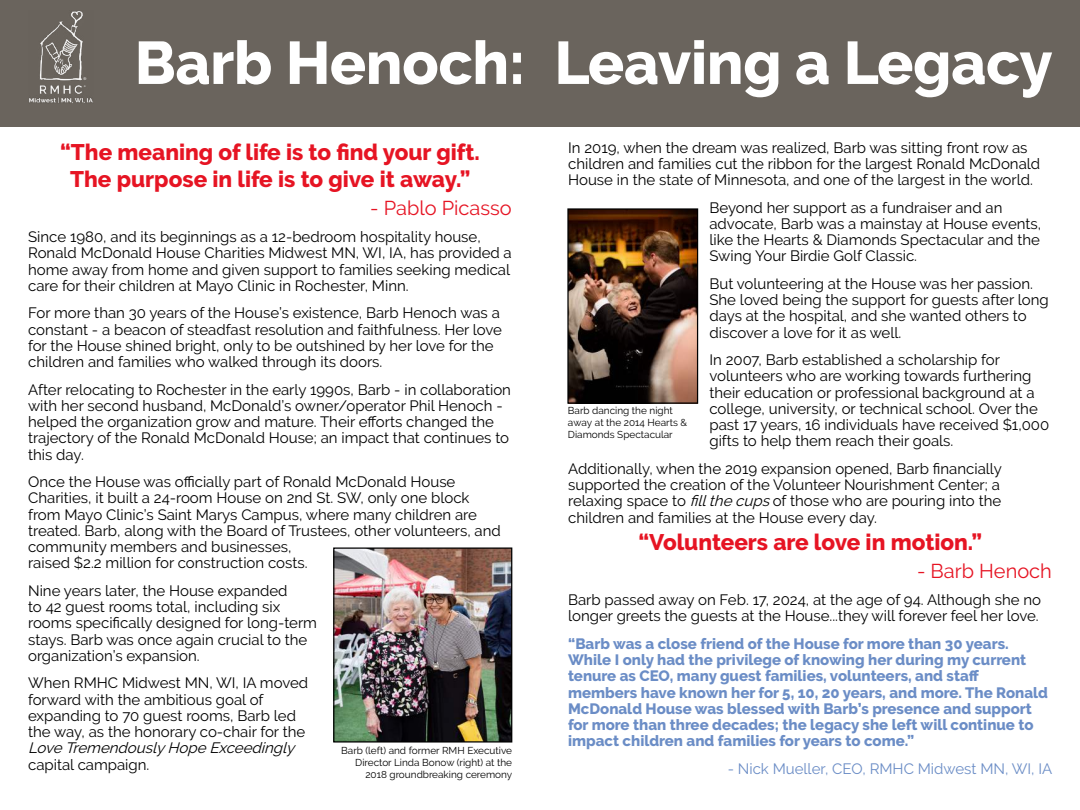
<style>
.page{position:relative;width:1080px;height:810px;background:#fff}
.page>*{position:absolute;margin:0;border:0;box-sizing:border-box;transform-origin:0 0}
.t1{font:800 60px "Raleway";letter-spacing:-.005em;color:#fff}
.t2{font:800 22.5px/27.5px "Raleway";color:#e61423;text-align:center}
.t3{font:20px "Raleway";color:#e61423}
.t4{font:15px/16.2px "Raleway";color:#000}
.t5{font:800 15px/16.2px "Raleway";color:#6b8dc6}
.t6{font:15px "Raleway";color:#6b8dc6}
.t7{font:italic 15px "Raleway";color:#000}
.t8{font:10px/12px "Raleway";color:#000;text-align:right}
.s1{font-style:italic}
</style>
<div class="page">
<div style="left:0;top:0;width:1080px;height:127px;background:#6a645d"></div>
<img style="left:29px;top:11px;width:64px;height:92px">
<img style="left:335px;top:549px;width:175px;height:192px">
<div style="left:333px;top:547px;width:179px;height:196px;border:1px solid #000"></div>
<img style="left:569px;top:210px;width:127px;height:192px">
<div style="left:567px;top:208px;width:131px;height:196px;border:1px solid #000"></div>
<h1 class="t1" style="left:135px;top:35px;width:919px">Barb Henoch: Leaving a Legacy</h1>
<h2 class="t2" style="left:60px;top:138px;width:421px">“The meaning of life is to find your gift.<br>The purpose in life is to give it away.”</h2>
<h3 class="t3" style="left:370px;top:200px;width:143px">- Pablo Picasso</h3>
<p class="t4" style="left:28px;top:230px;width:485px">Since 1980, and its beginnings as a 12-bedroom hospitality house, Ronald McDonald House Charities Midwest MN, WI, IA, has provided a home away from home and given support to families seeking medical care for their children at Mayo Clinic in Rochester, Minn.</p>
<p class="t4" style="left:28px;top:305px;width:476px">For more than 30 years of the House’s existence, Barb Henoch was a constant - a beacon of steadfast resolution and faithfulness. Her love for the House shined bright, only to be outshined by her love for the children and families who walked through its doors.</p>
<p class="t4" style="left:28px;top:383px;width:484px">After relocating to Rochester in the early 1990s, Barb - in collaboration with her second husband, McDonald’s owner/operator Phil Henoch - helped the organization grow and mature. Their efforts changed the trajectory of the Ronald McDonald House; an impact that continues to this day.</p>
<p class="t4" style="left:28px;top:474px;width:474px">Once the House was ofÏcially part of Ronald McDonald House Charities, it built a 24-room House on 2nd St. SW, only one block from Mayo Clinic’s Saint Marys Campus, where many children are treated. Barb, along with the Board of Trustees, other volunteers, and community members and businesses,<br>raised $2.2 million for construction costs.</p>
<p class="t4" style="left:28px;top:584px;width:290px">Nine years later, the House expanded<br>to 42 guest rooms total, including six rooms specifically designed for long-term stays. Barb was once again crucial to the organization’s expansion.</p>
<p class="t4" style="left:28px;top:675px;width:282px">When RMHC Midwest MN, WI, IA moved forward with the ambitious goal of expanding to 70 guest rooms, Barb led the way, as the honorary co-chair for the</p>
<p class="t7" style="left:28px;top:740px;width:272px">Love TremendouslyHope Exceedingly</p>
<p class="t4" style="left:28px;top:758px;width:123px">capital campaign.</p>
<p class="t8" style="left:341px;top:744px;width:173px">Barb (left) and former RMH Executive<br>Director Linda Bonow (right) at the<br>2018 groundbreaking ceremony</p>
<p class="t4" style="left:568px;top:141px;width:474px">In 2019, when the dream was realized, Barb was sitting front row as children and families cut the ribbon for the largest Ronald McDonald<br>House in the state of Minnesota, and one of the largest in the world.</p>
<p class="t4" style="left:709px;top:201px;width:333px">Beyond her support as a fundraiser and an advocate, Barb was a mainstay at House events, like the Hearts &amp; Diamonds Spectacular and the Swing Your Birdie Golf Classic.</p>
<p class="t4" style="left:709px;top:275px;width:341px">But volunteering at the House was her passion.<br>She loved being the support for guests after long days at the hospital, and she wanted others to discover a love for it as well.</p>
<p class="t4" style="left:709px;top:353px;width:341px">In 2007, Barb established a scholarship for volunteers who are working towards furthering their education or professional background at a college, university, or technical school. Over the past 17 years, 16 individuals have received $1,000 gifts to help them reach their goals.</p>
<p class="t4" style="left:568px;top:460px;width:435px">Additionally, when the 2019 expansion opened, Barb financially supported the creation of the Volunteer Nourishment Center; a relaxing space to <span class="s1">fillthe cups</span>of those who are pouring into the children and families at the House every day.</p>
<h2 class="t2" style="left:638px;top:530px;width:345px">“Volunteers are love in motion.”</h2>
<h3 class="t3" style="left:917px;top:563px;width:136px">- Barb Henoch</h3>
<p class="t4" style="left:568px;top:592px;width:474px">Barb passed away on Feb. 17, 2024, at the age of 94. Although she no longer greets the guests at the House...they will forever feel her love.</p>
<p class="t5" style="left:568px;top:636px;width:481px">“Barb was a close friend of the House for more than 30 years.<br>While I only had the privilege of knowing her during my current tenure as CEO, many guest families, volunteers, and staff members have known her for 5, 10, 20 years, and more. The Ronald McDonald House was blessed with Barb’s presence and support for more than three decades; the legacy she left will continue to impact children and families for years to come.”</p>
<p class="t6" style="left:728px;top:760px;width:326px">- Nick Mueller, CEO, RMHC Midwest MN, WI, IA</p>
<p class="t8" style="left:568px;top:406px;width:121px;text-align:left">Barb dancing the night away at the 2014 Hearts &amp;<br>Diamonds Spectacular</p>
</div>
